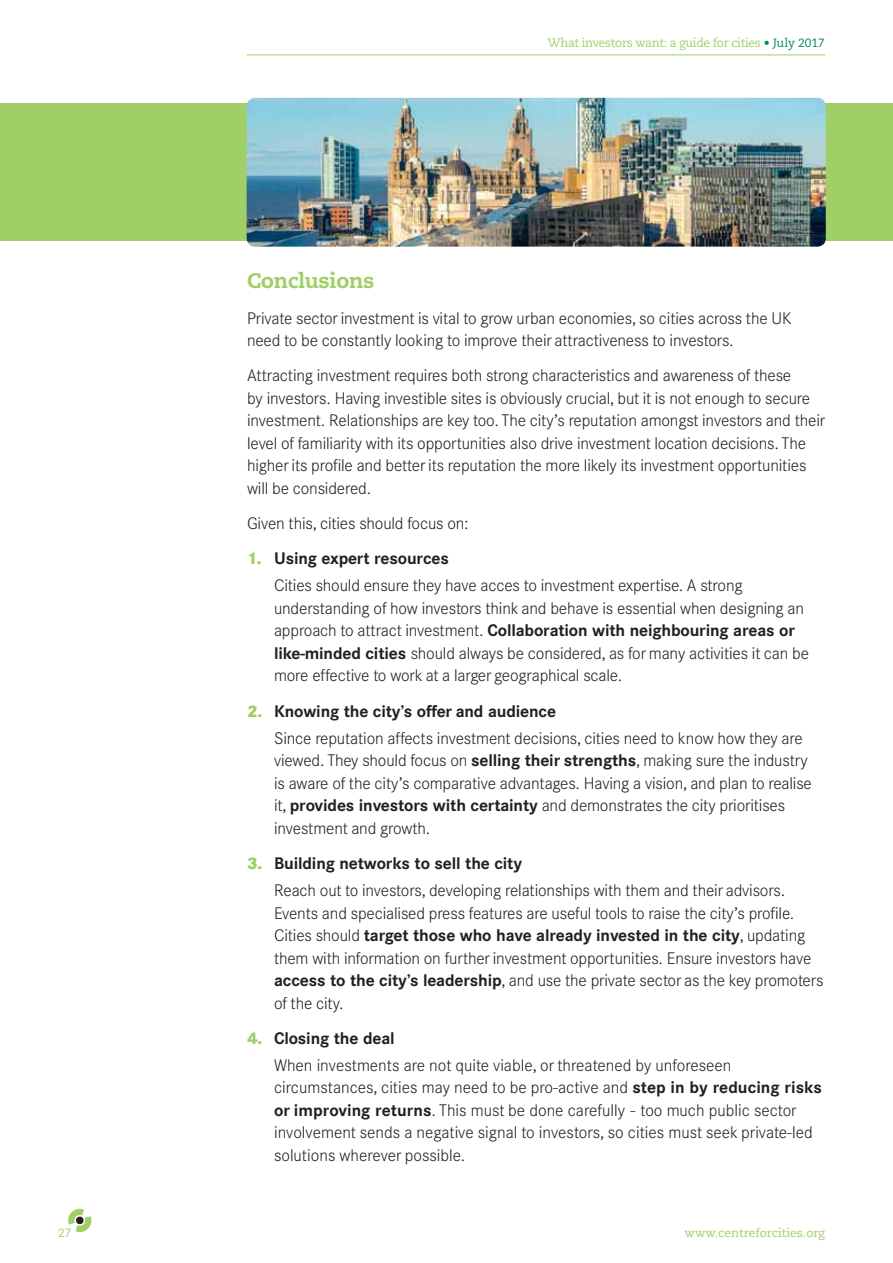
<style>
.page{position:relative;width:893px;height:1263px;background:#fff}
.page>*{position:absolute;margin:0;border:0;box-sizing:border-box;transform-origin:0 0}
.t1{font:800 21px "Caecilia LT Std";letter-spacing:-.01em;color:#a0cf67}
.t2{font:300 16.5px/22.5px "Corporate SBQ";letter-spacing:-.01em;color:#231f20}
.t3{font:12.3px "Caecilia LT Std";letter-spacing:-.03em;color:#a0cf67}
.t4{font:12px "Caecilia LT Std";color:#a0cf67}
.s1{font-size:12px;color:#008a53}
.s2{font-weight:800;color:#a0cf67}
.s3{font-weight:700}
</style>
<div class="page">
<hr style="left:247px;top:55px;width:578px;height:1px;background:#a0cf67">
<svg style="left:68px;top:1208px;width:24px;height:24px"></svg>
<div style="left:0;top:103px;width:893px;height:137px;background:#a0cf67"></div>
<img style="left:247px;top:98px;width:579px;height:149px">
<p class="t4" style="left:58px;top:1226px;width:15px">27</p>
<p class="t3" style="left:548px;top:35px;width:279px">What investors want: a guide for cities <span class="s1">• July 2017</span></p>
<p class="t1" style="left:247px;top:268px;width:129px">Conclusions</p>
<p class="t2" style="left:247px;top:307px;width:546px">Private sector investment is vital to grow urban economies, so cities across the UK need to be constantly looking to improve their attractiveness to investors.</p>
<p class="t2" style="left:247px;top:364px;width:580px">Attracting investment requires both strong characteristics and awareness of these<br>by investors. Having investible sites is obviously crucial, but it is not enough to secure investment. Relationships are key too. The city’s reputation amongst investors and their level of familiarity with its opportunities also drive investment location decisions. The higher its profile and better its reputation the more likely its investment opportunities will be considered.</p>
<p class="t2" style="left:247px;top:512px;width:223px">Given this, cities should focus on:</p>
<p class="t2" style="left:274px;top:545px;width:470px;line-height:27px;text-indent:-27px"><span class="s2">1.</span> <span class="s3">Using expert resources<br></span>Cities should ensure they have acces to investment expertise. A strong</p>
<p class="t2" style="left:274px;top:597px;width:536px">understanding of how investors think and behave is essential when designing an approach to attract investment. <span class="s3">Collaboration with neighbouring areas or like-minded cities</span> should always be considered, as for many activities it can be more effective to work at a larger geographical scale.</p>
<p class="t2" style="left:274px;top:698px;width:530px;line-height:27px;text-indent:-27px"><span class="s2">2.</span> <span class="s3">Knowing the city’s offer and audience<br></span>Since reputation affects investment decisions, cities need to know how they are</p>
<p class="t2" style="left:274px;top:749px;width:539px">viewed. They should focus on <span class="s3">selling their strengths</span>, making sure the industry is aware of the city’s comparative advantages. Having a vision, and plan to realise it, <span class="s3">provides investors with certainty</span> and demonstrates the city prioritises investment and growth.</p>
<p class="t2" style="left:274px;top:850px;width:513px;line-height:27px;text-indent:-27px"><span class="s2">3.</span> <span class="s3">Building networks to sell the city<br></span>Reach out to investors, developing relationships with them and their advisors.</p>
<p class="t2" style="left:274px;top:902px;width:551px">Events and specialised press features are useful tools to raise the city’s profile.<br>Cities should <span class="s3">target those who have already invested in the city</span>, updating them with information on further investment opportunities. Ensure investors have <span class="s3">access to the city’s leadership</span>, and use the private sector as the key promoters of the city.</p>
<p class="t2" style="left:274px;top:1025px;width:459px;line-height:27px;text-indent:-27px"><span class="s2">4.</span> <span class="s3">Closing the deal<br></span>When investments are not quite viable, or threatened by unforeseen</p>
<p class="t2" style="left:274px;top:1076px;width:550px">circumstances, cities may need to be pro-active and <span class="s3">step in by reducing risks or improving returns</span>. This must be done carefully - too much public sector involvement sends a negative signal to investors, so cities must seek private-led solutions wherever possible.</p>
<p class="t4" style="left:685px;top:1226px;width:142px">www.centreforcities.org</p>
</div>
